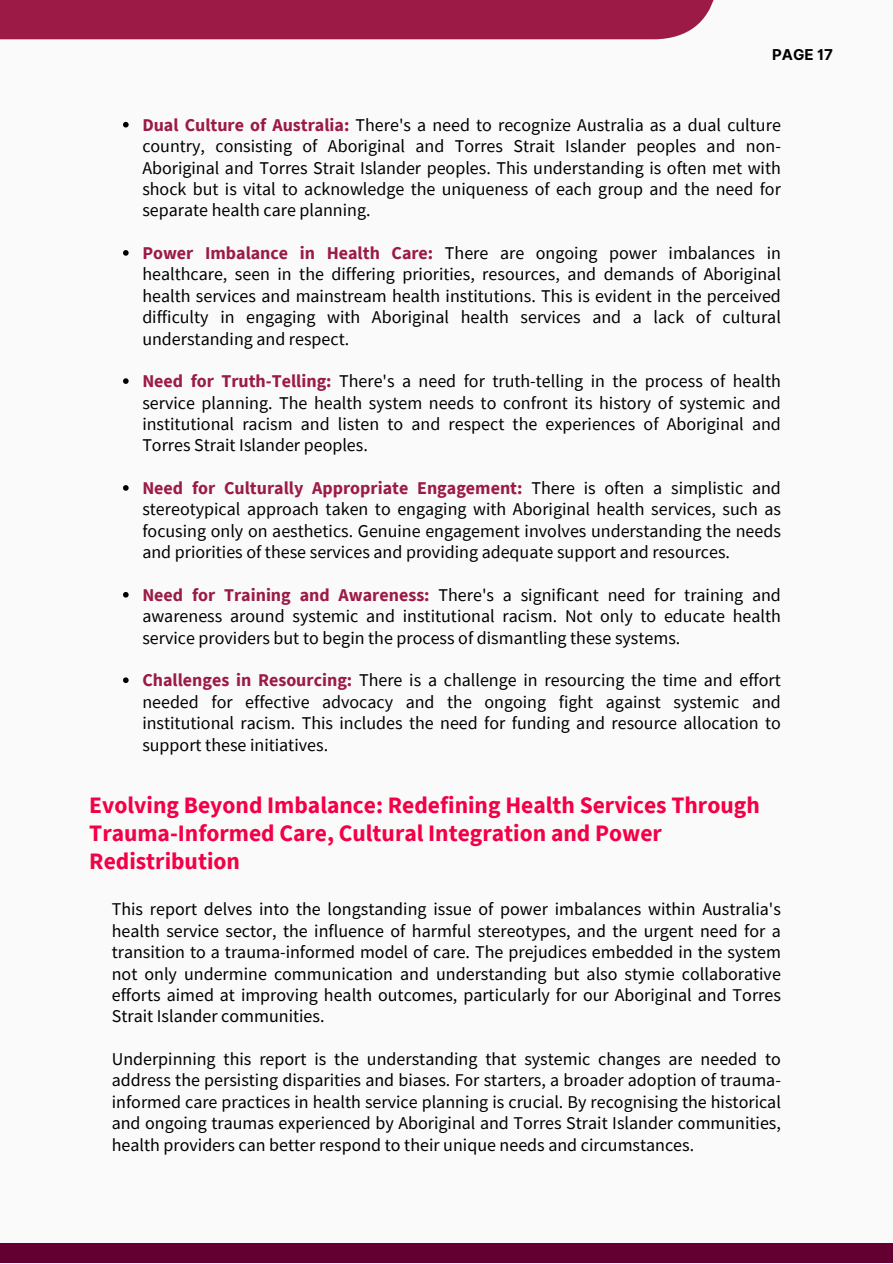
<style>
.page{position:relative;width:893px;height:1264px;background:#fff}
.page>*{position:absolute;margin:0;border:0;box-sizing:border-box;transform-origin:0 0}
.t1{font:700 23.55px/28px "Source Sans Pro";color:#f30046}
.t2{font:18px/21.3px "Source Sans Pro";color:#000;text-align:justify}
.t3{font:18px/21.3px "Source Sans Pro";color:#000001;text-align:justify}
.t4{font:700 15px "Inter";color:#000001}
.s1{font-weight:700;color:#9b1b46}
</style>
<div class="page">
<div style="left:0;top:0;width:892px;height:1262px;background:#fafafa"></div>
<div style="left:0;top:0;width:717px;height:39px;background:#9b1b46"></div>
<div style="left:0;top:1242px;width:892px;height:20px;background:#640031"></div>
<svg style="left:123px;top:122px;width:6px;height:5px"></svg>
<svg style="left:123px;top:250px;width:6px;height:6px"></svg>
<svg style="left:123px;top:378px;width:6px;height:6px"></svg>
<svg style="left:123px;top:485px;width:6px;height:6px"></svg>
<svg style="left:123px;top:592px;width:6px;height:5px"></svg>
<svg style="left:123px;top:677px;width:6px;height:6px"></svg>
<p class="t4" style="left:772px;top:46px;width:62px">PAGE 17</p>
<p class="t2" style="left:142px;top:114px;width:640px"><span class="s1">Dual Culture of Australia:</span> There's a need to recognize Australia as a dual culture country, consisting of Aboriginal and Torres Strait Islander peoples and non-Aboriginal and Torres Strait Islander peoples. This understanding is often met with shock but is vital to acknowledge the uniqueness of each group and the need for separate health care planning.</p>
<p class="t2" style="left:142px;top:242px;width:640px"><span class="s1">Power Imbalance in Health Care:</span> There are ongoing power imbalances in healthcare, seen in the differing priorities, resources, and demands of Aboriginal health services and mainstream health institutions. This is evident in the perceived difficulty in engaging with Aboriginal health services and a lack of cultural understanding and respect.</p>
<p class="t2" style="left:142px;top:370px;width:640px"><span class="s1">Need for Truth-Telling:</span> There's a need for truth-telling in the process of health service planning. The health system needs to confront its history of systemic and institutional racism and listen to and respect the experiences of Aboriginal and Torres Strait Islander peoples.</p>
<p class="t2" style="left:142px;top:477px;width:640px"><span class="s1">Need for Culturally Appropriate Engagement:</span> There is often a simplistic and stereotypical approach taken to engaging with Aboriginal health services, such as focusing only on aesthetics. Genuine engagement involves understanding the needs and priorities of these services and providing adequate support and resources.</p>
<p class="t2" style="left:142px;top:584px;width:640px"><span class="s1">Need for Training and Awareness:</span> There's a significant need for training and awareness around systemic and institutional racism. Not only to educate health service providers but to begin the process of dismantling these systems.</p>
<p class="t2" style="left:142px;top:669px;width:640px"><span class="s1">Challenges in Resourcing:</span> There is a challenge in resourcing the time and effort needed for effective advocacy and the ongoing fight against systemic and institutional racism. This includes the need for funding and resource allocation to support these initiatives.</p>
<p class="t1" style="left:89px;top:790px;width:672px">Evolving Beyond Imbalance: Redefining Health Services Through<br>Trauma-Informed Care, Cultural Integration and Power<br>Redistribution</p>
<p class="t3" style="left:112px;top:898px;width:670px">This report delves into the longstanding issue of power imbalances within Australia's health service sector, the influence of harmful stereotypes, and the urgent need for a transition to a trauma-informed model of care. The prejudices embedded in the system not only undermine communication and understanding but also stymie collaborative efforts aimed at improving health outcomes, particularly for our Aboriginal and Torres Strait Islander communities.</p>
<p class="t3" style="left:112px;top:1047px;width:670px">Underpinning this report is the understanding that systemic changes are needed to address the persisting disparities and biases. For starters, a broader adoption of trauma&shy;informed care practices in health service planning is crucial. By recognising the historical and ongoing traumas experienced by Aboriginal and Torres Strait Islander communities, health providers can better respond to their unique needs and circumstances.</p>
</div>
